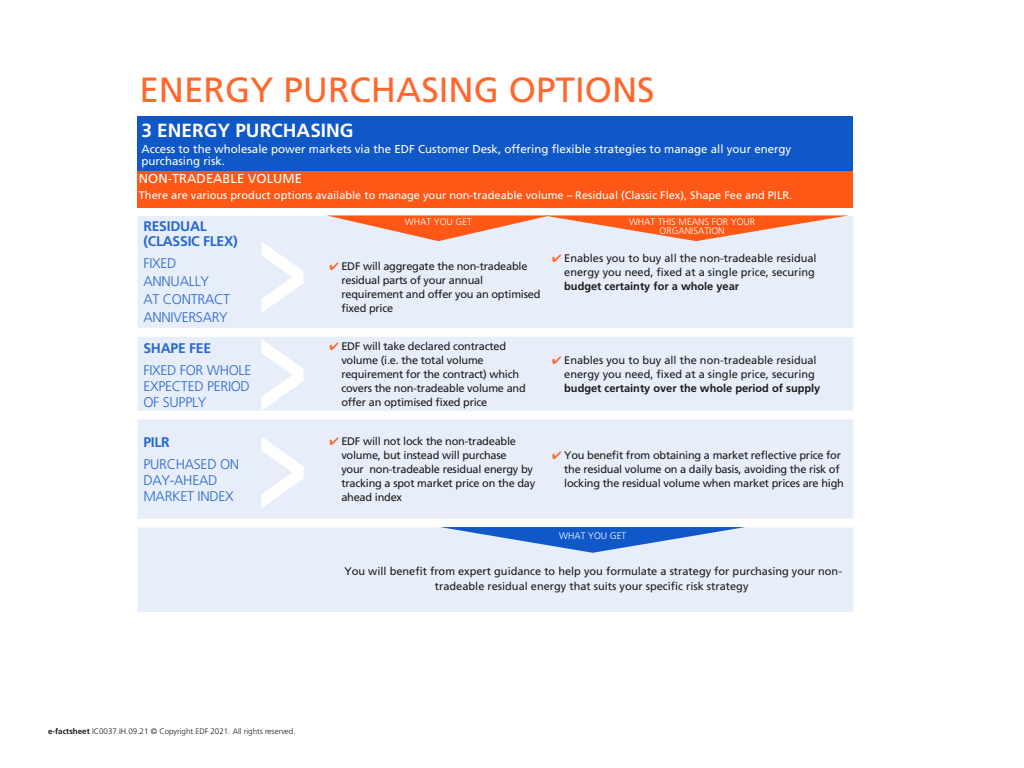
<style>
.page{position:relative;width:1024px;height:768px;background:#fff}
.page>*{position:absolute;margin:0;border:0;box-sizing:border-box;transform-origin:0 0}
.t1{font:35px "Frutiger";color:#fe682d}
.t2{font:700 19px "Frutiger";color:#fff}
.t3{font:300 14px/16px "Frutiger";letter-spacing:-.02em;color:#2868ce}
.t4{font:700 14px/15px "Frutiger";letter-spacing:-.02em;color:#2868ce}
.t5{font:13px "Frutiger";color:#fff}
.t6{font:11.5px/12px "Frutiger";color:#fff}
.t7{font:11px/14px "Frutiger";letter-spacing:-.02em;color:#1a1a1a}
.t8{font:11px/14px "Frutiger";color:#1a1a1a;text-align:right}
.t9{font:11px "Frutiger";color:#fff}
.t10{font:700 11px "Frutiger";color:#1a1a1a}
.t11{font:300 9.5px/9px "Frutiger";color:#fff;text-align:center}
.t12{font:300 8px "Frutiger";color:#1a1a1a}
.s1{color:#fe682d}
.s2{font-weight:700}
</style>
<div class="page">
<div style="left:137px;top:116px;width:716px;height:55px;background:#1057c8"></div>
<div style="left:137px;top:171px;width:716px;height:36px;background:#fe5716"></div>
<svg style="left:137px;top:216px;width:716px;height:396px;background:#e8eff9"></svg>
<svg style="left:261px;top:241px;width:43px;height:72px"></svg>
<svg style="left:326px;top:215px;width:523px;height:26px;background:#f2a287"></svg>
<svg style="left:440px;top:527px;width:305px;height:26px;background:#7ca3e0"></svg>
<svg style="left:261px;top:339px;width:43px;height:72px"></svg>
<svg style="left:261px;top:436px;width:43px;height:72px"></svg>
<h1 class="t1" style="left:139px;top:70px;width:517px">ENERGY PURCHASING OPTIONS</h1>
<h2 class="t2" style="left:141px;top:119px;width:214px">3 ENERGY PURCHASING</h2>
<p class="t6" style="left:141px;top:143px;width:651px">Access to the wholesale power markets via the EDF Customer Desk, offering flexible strategies to manage all your energy purchasing risk.</p>
<p class="t5" style="left:139px;top:171px;width:165px">NON-TRADEABLE VOLUME</p>
<p class="t9" style="left:139px;top:189px;width:655px">There are various product options available to manage your non-tradeable volume – Residual (Classic Flex), Shape Fee and PILR.</p>
<p class="t11" style="left:405px;top:218px;width:69px">WHAT YOU GET</p>
<p class="t11" style="left:629px;top:217px;width:128px">WHAT THIS MEANS FOR YOUR<br>ORGANISATION</p>
<p class="t4" style="left:143px;top:219px;width:96px">RESIDUAL (CLASSIC FLEX)</p>
<p class="t3" style="left:143px;top:254px;width:88px;line-height:18px">FIXED<br>ANNUALLY<br>AT CONTRACT<br>ANNIVERSARY</p>
<p class="t4" style="left:143px;top:341px;width:69px">SHAPE FEE</p>
<p class="t3" style="left:143px;top:362px;width:110px;text-align:justify">FIXED FOR WHOLE EXPECTED PERIOD OF SUPPLY</p>
<p class="t4" style="left:143px;top:435px;width:28px">PILR</p>
<p class="t3" style="left:143px;top:456px;width:97px">PURCHASED ON<br>DAY-AHEAD<br>MARKET INDEX</p>
<p class="t7" style="left:341px;top:259px;width:201px;text-indent:-12px"><span class="s1">✔</span> EDF will aggregate the non-tradeable residual parts of your annual requirement and offer you an optimised fixed price</p>
<p class="t8" style="left:552px;top:251px;width:266px"><span class="s1">✔</span> Enables you to buy all the non-tradeable residual energy you need, fixed at a single price, securing</p>
<p class="t10" style="left:564px;top:280px;width:176px">budget certainty for a whole year</p>
<p class="t7" style="left:341px;top:339px;width:186px;text-indent:-12px"><span class="s1">✔</span> EDF will take declared contracted volume (i.e. the total volume requirement for the contract) which covers the non-tradeable volume and offer an optimised fixed price</p>
<p class="t8" style="left:552px;top:353px;width:266px"><span class="s1">✔</span> Enables you to buy all the non-tradeable residual energy you need, fixed at a single price, securing</p>
<p class="t10" style="left:564px;top:382px;width:258px">budget certainty over the whole period of supply</p>
<p class="t7" style="left:341px;top:435px;width:195px;text-indent:-12px"><span class="s1">✔</span> EDF will not lock the non-tradeable volume, but instead will purchase<br>your non-tradeable residual energy by tracking a spot market price on the day ahead index</p>
<p class="t7" style="left:564px;top:449px;width:281px;text-indent:-12px"><span class="s1">✔</span> You benefit from obtaining a market reflective price for the residual volume on a daily basis, avoiding the risk of locking the residual volume when market prices are high</p>
<p class="t11" style="left:559px;top:531px;width:69px">WHAT YOU GET</p>
<p class="t8" style="left:344px;top:564px;width:499px;line-height:15px;text-align:center">You will benefit from expert guidance to help you formulate a strategy for purchasing your non&shy;tradeable residual energy that suits your specific risk strategy</p>
<p class="t12" style="left:48px;top:727px;width:249px"><span class="s2">e-factsheet</span> IC0037.IH.09.21 © Copyright EDF 2021. All rights reserved.</p>
</div>
